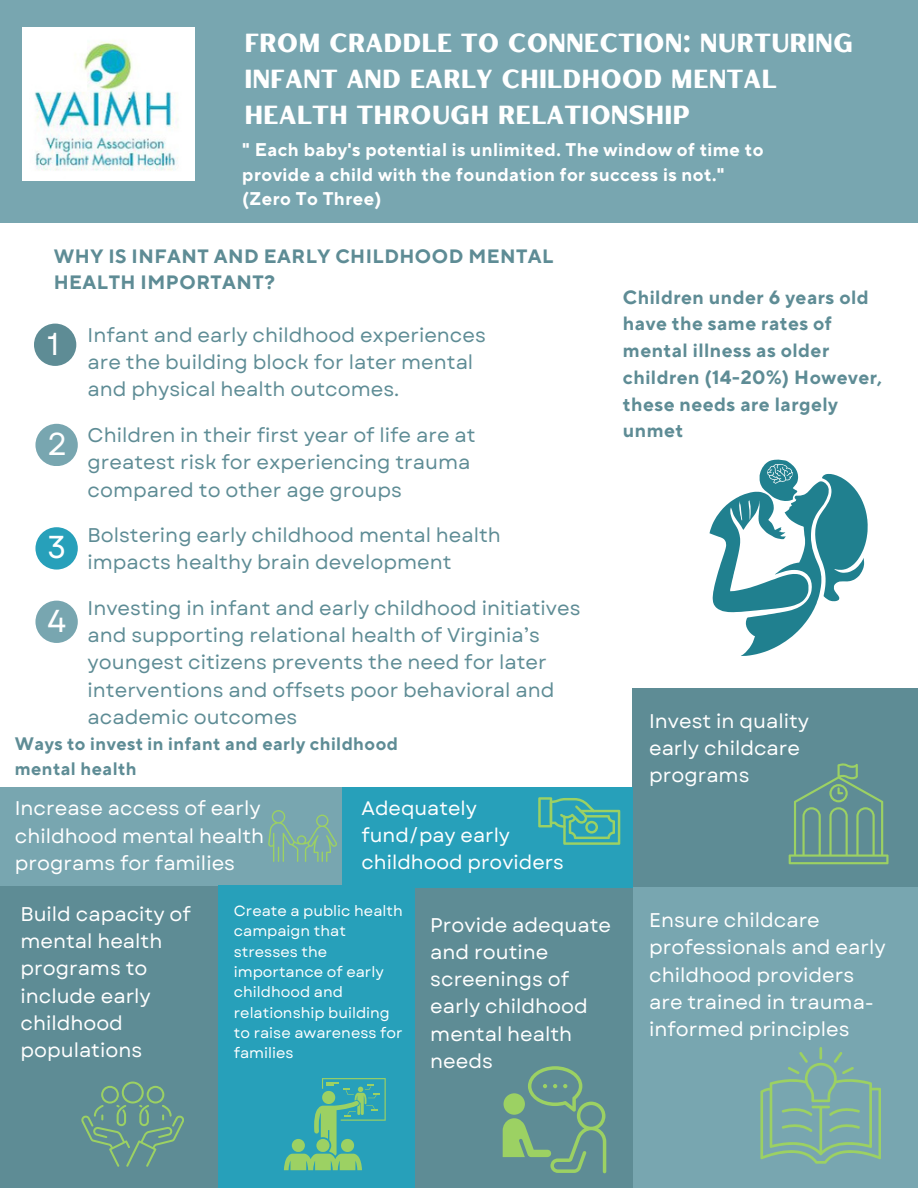
<style>
.page{position:relative;width:918px;height:1188px;background:#fff}
.page>*{position:absolute;margin:0;border:0;box-sizing:border-box;transform-origin:0 0}
.t1{font:31.65px "Garet";color:#fff}
.t2{font:26.25px/36px "Hertical Sans Smooth";color:#fff}
.t3{font:19.8px/27.3px "Garet";color:#5e8c95}
.t4{font:19.8px/27.3px "Garet";color:#fff}
.t5{font:19.5px/27px "Garet";color:#fff}
.t6{font:700 19.2px/26.8px "TT Norms Pro";letter-spacing:.025em;color:#5e8c95}
.t7{font:700 18.3px/24.6px "TT Norms Pro";letter-spacing:.025em;color:#fff}
.t8{font:700 18px/24.8px "TT Norms Pro";letter-spacing:.025em;color:#5e8c95}
.t9{font:14.7px/20.4px "Garet";color:#fff}
</style>
<div class="page">
<div style="left:34px;top:324px;width:42px;height:42px;background:#5e8c95;border-radius:50%"></div>
<div style="left:35px;top:424px;width:43px;height:42px;background:#78a6b0;border-radius:50%"></div>
<div style="left:35px;top:527px;width:43px;height:43px;background:#27a0ba;border-radius:50%"></div>
<div style="left:35px;top:601px;width:43px;height:42px;background:#78a6b0;border-radius:50%"></div>
<div style="left:0;top:787px;width:350px;height:100px;background:#78a6b0"></div>
<div style="left:632px;top:885px;width:286px;height:303px;background:#78a6b0"></div>
<div style="left:0;top:0;width:918px;height:223px;background:#78a6b0"></div>
<div style="left:632px;top:688px;width:286px;height:199px;background:#5e8c95"></div>
<div style="left:0;top:887px;width:218px;height:301px;background:#5e8c95"></div>
<div style="left:218px;top:885px;width:197px;height:303px;background:#27a0ba"></div>
<div style="left:342px;top:787px;width:290px;height:115px;background:#27a0ba"></div>
<div style="left:415px;top:888px;width:217px;height:300px;background:#5e8c95"></div>
<img style="left:23px;top:27px;width:172px;height:153px">
<svg style="left:760px;top:1047px;width:121px;height:117px"></svg>
<svg style="left:789px;top:763px;width:100px;height:101px"></svg>
<svg style="left:503px;top:1066px;width:103px;height:107px"></svg>
<svg style="left:268px;top:810px;width:69px;height:52px"></svg>
<svg style="left:81px;top:1082px;width:103px;height:85px"></svg>
<svg style="left:538px;top:797px;width:82px;height:47px"></svg>
<svg style="left:284px;top:1078px;width:102px;height:92px"></svg>
<svg style="left:710px;top:459px;width:158px;height:197px"></svg>
<p class="t2" style="left:244px;top:24px;width:610px">FROM CRADDLE TO CONNECTION: NURTURING<br>INFANT AND EARLY CHILDHOOD MENTAL<br>HEALTH THROUGH RELATIONSHIP</p>
<p class="t7" style="left:242px;top:138px;width:523px">" Each baby's potential is unlimited. The window of time to provide a child with the foundation for success is not." (Zero To Three)</p>
<p class="t6" style="left:54px;top:244px;width:501px;line-height:25.8px">WHY IS INFANT AND EARLY CHILDHOOD MENTAL<br>HEALTH IMPORTANT?</p>
<p class="t1" style="left:47px;top:321px;width:14px">1</p>
<p class="t1" style="left:47px;top:421px;width:22px">2</p>
<p class="t1" style="left:47px;top:525px;width:21px">3</p>
<p class="t1" style="left:47px;top:598px;width:21px">4</p>
<p class="t3" style="left:88px;top:321px;width:400px">Infant and early childhood experiences are the building block for later mental and physical health outcomes.</p>
<p class="t3" style="left:88px;top:422px;width:389px">Children in their first year of life are at greatest risk for experiencing trauma compared to other age groups</p>
<p class="t3" style="left:88px;top:522px;width:415px">Bolstering early childhood mental health impacts healthy brain development</p>
<p class="t3" style="left:88px;top:594px;width:495px">Investing in infant and early childhood initiatives and supporting relational health of Virginia’s youngest citizens prevents the need for later interventions and offsets poor behavioral and academic outcomes</p>
<p class="t8" style="left:15px;top:732px;width:385px">Ways to invest in infant and early childhood mental health</p>
<p class="t4" style="left:15px;top:795px;width:251px">Increase access of early childhood mental health programs for families</p>
<p class="t5" style="left:362px;top:795px;width:204px">Adequately fund/pay early childhood providers</p>
<p class="t4" style="left:20px;top:900px;width:172px">Build capacity of mental health programs to include early childhood populations</p>
<p class="t9" style="left:234px;top:901px;width:170px">Create a public health campaign that stresses the importance of early childhood and relationship building to raise awareness for families</p>
<p class="t4" style="left:430px;top:911px;width:182px">Provide adequate and routine screenings of early childhood mental health needs</p>
<p class="t6" style="left:623px;top:284px;width:261px">Children under 6 years old have the same rates of mental illness as older children (14-20%) However, these needs are largely unmet</p>
<p class="t4" style="left:649px;top:707px;width:161px">Invest in quality early childcare programs</p>
<p class="t4" style="left:649px;top:907px;width:238px">Ensure childcare professionals and early childhood providers are trained in trauma&shy;informed principles</p>
</div>
